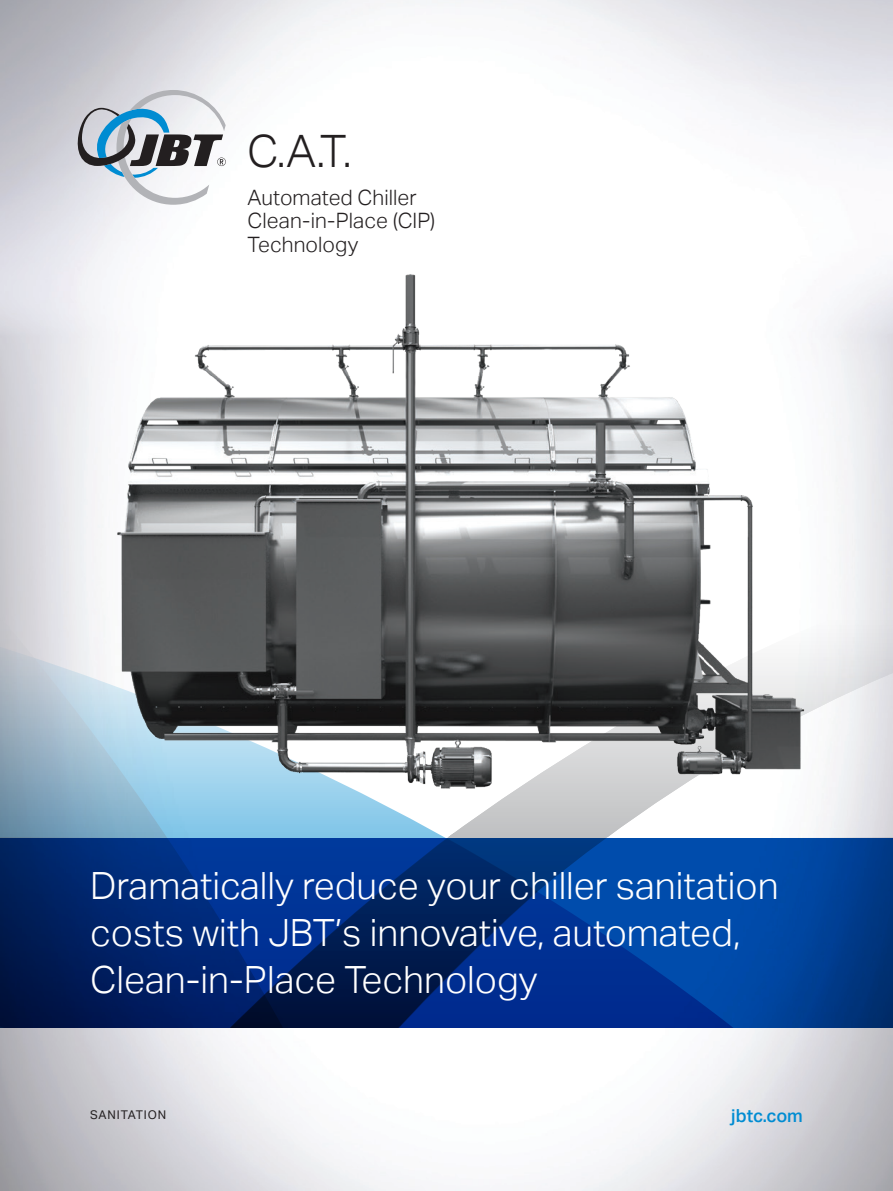
<style>
.page{position:relative;width:893px;height:1191px;background:#fff}
.page>*{position:absolute;margin:0;border:0;box-sizing:border-box;transform-origin:0 0}
.t1{font:300 44.7px "Aktiv Grotesk";color:#231f20}
.t2{font:300 37.5px/46.5px "Aktiv Grotesk";color:#fff}
.t3{font:300 21.15px/23.1px "Aktiv Grotesk";letter-spacing:.005em;color:#231f20}
.t4{font:500 18px "Aktiv Grotesk";color:#008cd2}
.t5{font:12px "Aktiv Grotesk";letter-spacing:.08em;color:#231f20}
</style>
<div class="page">
<img style="left:0;top:0;width:893px;height:1191px">
<svg style="left:0;top:838px;width:893px;height:189px;background:#003080"></svg>
<img style="left:0;top:193px;width:893px;height:638px">
<svg style="left:78px;top:90px;width:148px;height:115px"></svg>
<p class="t1" style="left:247px;top:125px;width:106px">C.A.T.</p>
<p class="t3" style="left:248px;top:186px;width:189px">Automated Chiller<br>Clean-in-Place (CIP)<br>Technology</p>
<p class="t2" style="left:90px;top:863px;width:690px">Dramatically reduce your chiller sanitation costs with JBT’s innovative, automated,<br>Clean-in-Place Technology</p>
<p class="t5" style="left:90px;top:1108px;width:78px">SANITATION</p>
<p class="t4" style="left:731px;top:1105px;width:73px">jbtc.com</p>
</div>
